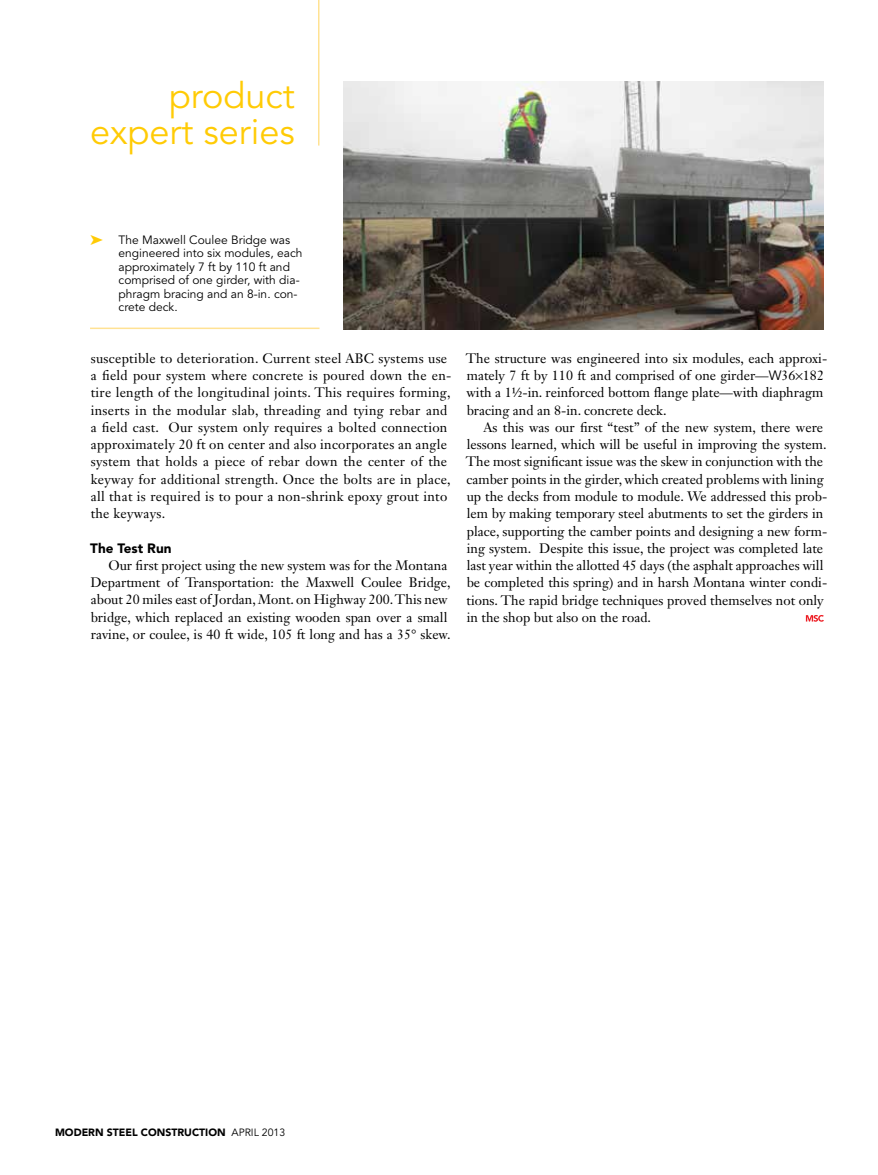
<style>
.page{position:relative;width:878px;height:1175px;background:#fff}
.page>*{position:absolute;margin:0;border:0;box-sizing:border-box;transform-origin:0 0}
.t1{font:36px/36px "Avenir LT Std";color:#ffcb05;text-align:right}
.t2{font:13.5px/17.2px "Janson Text LT Std";color:#000}
.t3{font:13.5px/17.2px "Janson Text LT Std";letter-spacing:.02em;color:#000}
.t4{font:900 13.5px "Avenir LT Std";color:#000}
.t5{font:12px/13.5px "Avenir LT Std";color:#000}
.t6{font:900 10.5px "Avenir LT Std";color:#000}
.s1{font-family:"Avenir LT Std"}
.s2{font-weight:400}
</style>
<div class="page">
<svg style="left:805px;top:615px;width:18px;height:6px"></svg>
<hr style="left:318px;top:0;width:1px;height:146px;background:#ffe293">
<img style="left:344px;top:81px;width:480px;height:248px">
<hr style="left:90px;top:327px;width:229px;height:2px;background:#ffe293">
<h1 class="t1" style="left:90px;top:78px;width:206px">product expert series</h1>
<p class="t5" style="left:119px;top:233px;width:185px">The Maxwell Coulee Bridge was engineered into six modules, each approximately 7 ft by 110 ft and comprised of one girder, with dia&shy;phragm bracing and an 8-in. con&shy;crete deck.</p>
<p class="t3" style="left:91px;top:349px;width:362px">susceptible to deterioration. Current steel ABC systems use a field pour system where concrete is poured down the en&shy;tire length of the longitudinal joints. This requires forming, inserts in the modular slab, threading and tying rebar and a field cast. Our system only requires a bolted connection approximately 20 ft on center and also incorporates an angle system that holds a piece of rebar down the center of the keyway for additional strength. Once the bolts are in place, all that is required is to pour a non-shrink epoxy grout into the keyways.</p>
<p class="t4" style="left:90px;top:540px;width:83px">The Test Run</p>
<p class="t2" style="left:90px;top:556px;width:362px;text-indent:18px">Our first project using the new system was for the Montana Department of Transportation: the Maxwell Coulee Bridge, about 20 miles east of Jordan, Mont. on Highway 200. This new bridge, which replaced an existing wooden span over a small ravine, or coulee, is 40 ft wide, 105 ft long and has a 35° skew.</p>
<p class="t2" style="left:465px;top:349px;width:363px">The structure was engineered into six modules, each approxi&shy;mately 7 ft by 110 ft and comprised of one girder—<span class="s1">W</span>36 182 with a 1½-in. reinforced bottom flange plate—with diaphragm bracing and an 8-in. concrete deck.</p>
<p class="t2" style="left:465px;top:418px;width:363px;text-indent:18px">As this was our first “test” of the new system, there were lessons learned, which will be useful in improving the system.<br>The most significant issue was the skew in conjunction with the camber points in the girder, which created problems with lining up the decks from module to module. We addressed this prob&shy;lem by making temporary steel abutments to set the girders in place, supporting the camber points and designing a new form&shy;ing system. Despite this issue, the project was completed late last year within the allotted 45 days (the asphalt approaches will be completed this spring) and in harsh Montana winter condi&shy;tions. The rapid bridge techniques proved themselves not only in the shop but also on the road.</p>
<p class="t6" style="left:55px;top:1125px;width:232px">MODERN STEEL CONSTRUCTION <span class="s2">april 2013</span></p>
</div>
